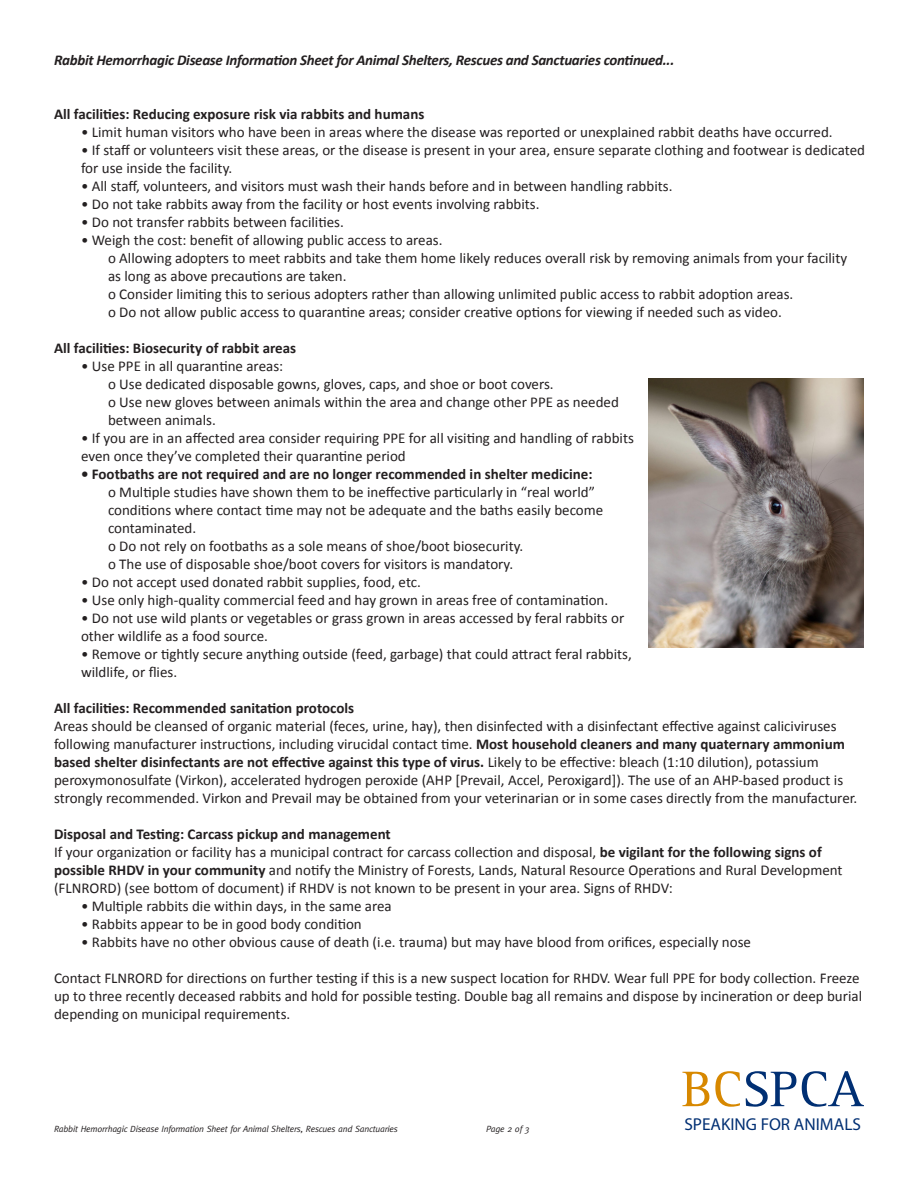
<style>
.page{position:relative;width:918px;height:1188px;background:#fff}
.page>*{position:absolute;margin:0;border:0;box-sizing:border-box;transform-origin:0 0}
.t1{font:51.75px "Rotis Serif";color:#002f73}
.t2{font:17.25px "Univers";color:#002f73}
.t3{font:15px/18px "Calibri";color:#231f20}
.t4{font:700 15px "Calibri";color:#231f20}
.t5{font:italic 700 15px "Calibri";letter-spacing:-.02em;color:#231f20}
.t6{font:italic 9px "Meta";letter-spacing:-.02em;color:#231f20}
.s1{font-weight:700}
.s2{color:#d78800}
</style>
<div class="page">
<img style="left:648px;top:378px;width:216px;height:270px">
<p class="t5" style="left:54px;top:50px;width:622px">Rabbit Hemorrhagic Disease Information Sheet for Animal Shelters, Rescues and Sanctuaries continued...</p>
<p class="t4" style="left:54px;top:104px;width:372px">All facilities: Reducing exposure risk via rabbits and humans</p>
<p class="t3" style="left:81px;top:123px;width:753px">• Limit human visitors who have been in areas where the disease was reported or unexplained rabbit deaths have occurred.</p>
<p class="t3" style="left:81px;top:141px;width:786px">• If staff or volunteers visit these areas, or the disease is present in your area, ensure separate clothing and footwear is dedicated for use inside the facility.</p>
<p class="t3" style="left:81px;top:177px;width:593px">• All staff, volunteers, and visitors must wash their hands before and in between handling rabbits.</p>
<p class="t3" style="left:81px;top:195px;width:460px">• Do not take rabbits away from the facility or host events involving rabbits.</p>
<p class="t3" style="left:81px;top:213px;width:264px">• Do not transfer rabbits between facilities.</p>
<p class="t3" style="left:81px;top:231px;width:363px">• Weigh the cost: benefit of allowing public access to areas.</p>
<p class="t3" style="left:108px;top:249px;width:741px">o Allowing adopters to meet rabbits and take them home likely reduces overall risk by removing animals from your facility</p>
<p class="t3" style="left:108px;top:267px;width:240px">as long as above precautions are taken.</p>
<p class="t3" style="left:108px;top:285px;width:687px">o Consider limiting this to serious adopters rather than allowing unlimited public access to rabbit adoption areas.</p>
<p class="t3" style="left:108px;top:303px;width:675px">o Do not allow public access to quarantine areas; consider creative options for viewing if needed such as video.</p>
<p class="t4" style="left:54px;top:338px;width:244px">All facilities: Biosecurity of rabbit areas</p>
<p class="t3" style="left:81px;top:357px;width:204px">• Use PPE in all quarantine areas:</p>
<p class="t3" style="left:108px;top:375px;width:447px">o Use dedicated disposable gowns, gloves, caps, and shoe or boot covers.</p>
<p class="t3" style="left:108px;top:393px;width:513px">o Use new gloves between animals within the area and change other PPE as needed between animals.</p>
<p class="t3" style="left:81px;top:429px;width:554px">• If you are in an affected area consider requiring PPE for all visiting and handling of rabbits even once they’ve completed their quarantine period</p>
<p class="t4" style="left:81px;top:464px;width:513px">• Footbaths are not required and are no longer recommended in shelter medicine:</p>
<p class="t3" style="left:108px;top:483px;width:497px">o Multiple studies have shown them to be ineffective particularly in “real world” conditions where contact time may not be adequate and the baths easily become contaminated.</p>
<p class="t3" style="left:108px;top:537px;width:417px">o Do not rely on footbaths as a sole means of shoe/boot biosecurity.</p>
<p class="t3" style="left:108px;top:555px;width:407px">o The use of disposable shoe/boot covers for visitors is mandatory.</p>
<p class="t3" style="left:81px;top:573px;width:341px">• Do not accept used donated rabbit supplies, food, etc.</p>
<p class="t3" style="left:81px;top:591px;width:529px">• Use only high-quality commercial feed and hay grown in areas free of contamination.</p>
<p class="t3" style="left:81px;top:609px;width:545px">• Do not use wild plants or vegetables or grass grown in areas accessed by feral rabbits or other wildlife as a food source.</p>
<p class="t3" style="left:81px;top:645px;width:552px">• Remove or tightly secure anything outside (feed, garbage) that could attract feral rabbits, wildlife, or flies.</p>
<p class="t4" style="left:54px;top:698px;width:302px">All facilities: Recommended sanitation protocols</p>
<p class="t3" style="left:54px;top:717px;width:792px">Areas should be cleansed of organic material (feces, urine, hay), then disinfected with a disinfectant effective against caliciviruses following manufacturer instructions, including virucidal contact time. <span class="s1">Most household cleaners and many quaternary ammonium</span></p>
<p class="t3" style="left:54px;top:753px;width:805px"><span class="s1">based shelter disinfectants are not effective against this type of virus.</span> Likely to be effective: bleach (1:10 dilution), potassium peroxymonosulfate (Virkon), accelerated hydrogen peroxide (AHP [Prevail, Accel, Peroxigard]). The use of an AHP-based product is strongly recommended. Virkon and Prevail may be obtained from your veterinarian or in some cases directly from the manufacturer.</p>
<p class="t4" style="left:54px;top:824px;width:338px">Disposal and Testing: Carcass pickup and management</p>
<p class="t3" style="left:54px;top:843px;width:790px">If your organization or facility has a municipal contract for carcass collection and disposal, <span class="s1">be vigilant for the following signs of possible RHDV in your community</span> and notify the Ministry of Forests, Lands, Natural Resource Operations and Rural Development</p>
<p class="t3" style="left:54px;top:879px;width:620px">(FLNRORD) (see bottom of document) if RHDV is not known to be present in your area. Signs of RHDV:</p>
<p class="t3" style="left:81px;top:897px;width:312px">• Multiple rabbits die within days, in the same area</p>
<p class="t3" style="left:81px;top:915px;width:282px">• Rabbits appear to be in good body condition</p>
<p class="t3" style="left:81px;top:933px;width:672px">• Rabbits have no other obvious cause of death (i.e. trauma) but may have blood from orifices, especially nose</p>
<p class="t3" style="left:54px;top:969px;width:807px">Contact FLNRORD for directions on further testing if this is a new suspect location for RHDV. Wear full PPE for body collection. Freeze</p>
<p class="t3" style="left:54px;top:987px;width:810px">up to three recently deceased rabbits and hold for possible testing. Double bag all remains and dispose by incineration or deep burial</p>
<p class="t3" style="left:54px;top:1005px;width:238px">depending on municipal requirements.</p>
<p class="t6" style="left:54px;top:1124px;width:345px">Rabbit Hemorrhagic Disease Information Sheet for Animal Shelters, Rescues and Sanctuaries</p>
<p class="t6" style="left:486px;top:1124px;width:45px">Page 2 of 3</p>
<p class="t1" style="left:682px;top:1060px;width:184px"><span class="s2">BC</span>SPCA</p>
<p class="t2" style="left:684px;top:1113px;width:178px">SPEAKING FOR ANIMALS</p>
</div>
